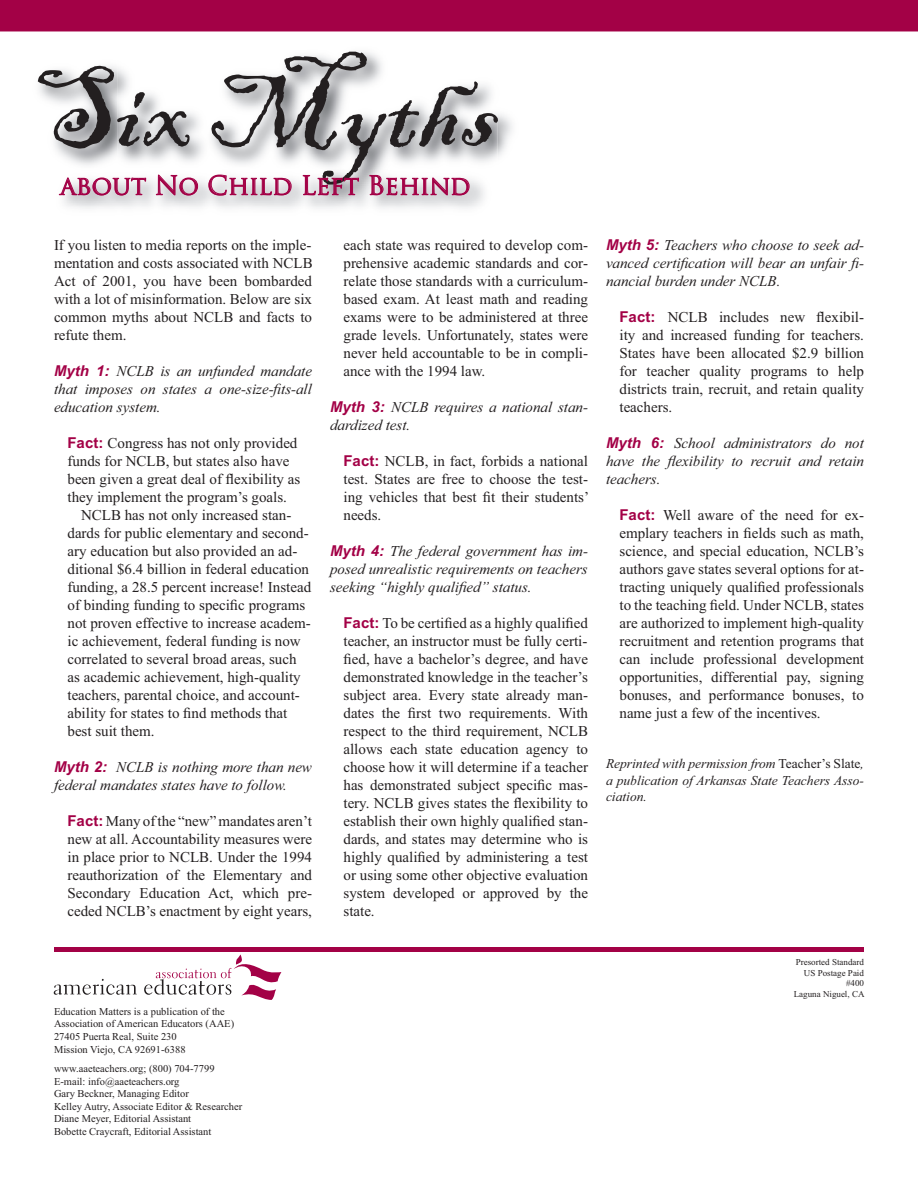
<style>
.page{position:relative;width:918px;height:1188px;background:#fff}
.page>*{position:absolute;margin:0;border:0;box-sizing:border-box;transform-origin:0 0}
.t1{font:111px "Blackadder ITC";color:#231f20}
.t2{font:25.5px "Trajan Pro";color:#a30146}
.t3{font:15px/18px "Times New Roman";color:#231f20;text-align:justify}
.t4{font:italic 15px/18px "Times New Roman";color:#231f20;text-align:justify}
.t5{font:italic 13.5px/16.2px "Times New Roman";color:#231f20;text-align:justify}
.t6{font:10.5px/12.6px "Times New Roman";color:#231f20}
.t7{font:9px/10.8px "Times New Roman";color:#231f20;text-align:right}
.s1{font-size:118.5px}
.s2{font-family:"Arial";font-weight:700;color:#a30146}
.s3{font-style:normal}
</style>
<div class="page">
<img style="left:39px;top:66px;width:473px;height:99px">
<img style="left:117px;top:52px;width:381px;height:118px">
<img style="left:58px;top:177px;width:426px;height:32px">
<img style="left:117px;top:170px;width:367px;height:15px">
<svg style="left:59px;top:178px;width:87px;height:17px"></svg>
<svg style="left:156px;top:175px;width:42px;height:20px"></svg>
<svg style="left:209px;top:175px;width:83px;height:20px"></svg>
<svg style="left:303px;top:175px;width:56px;height:20px"></svg>
<svg style="left:369px;top:175px;width:100px;height:34px"></svg>
<div style="left:0;top:0;width:918px;height:31px;background:#a30146"></div>
<svg style="left:54px;top:979px;width:83px;height:16px"></svg>
<svg style="left:144px;top:954px;width:137px;height:46px"></svg>
<div style="left:54px;top:947px;width:810px;height:5px;background:#a30146"></div>
<h1 class="t1" style="left:32px;top:45px;width:466px"><span class="s1">S</span>ix Myths</h1>
<h2 class="t2" style="left:60px;top:169px;width:412px">about No Child Left Behind</h2>
<p class="t3" style="left:54px;top:235px;width:260px">If you listen to media reports on the imple&shy;mentation and costs associated with NCLB Act of 2001, you have been bombarded with a lot of misinformation. Below are six common myths about NCLB and facts to refute them.</p>
<p class="t4" style="left:54px;top:361px;width:260px"><span class="s2">Myth 1:</span> NCLB is an unfunded mandate that imposes on states a one-size-fits-all education system.</p>
<p class="t3" style="left:68px;top:433px;width:231px"><span class="s2">Fact:</span> Congress has not only provided</p>
<p class="t3" style="left:68px;top:451px;width:224px">funds for NCLB, but states also have</p>
<p class="t3" style="left:68px;top:469px;width:234px">been given a great deal of flexibility as</p>
<p class="t3" style="left:68px;top:487px;width:221px">they implement the program’s goals.</p>
<p class="t3" style="left:81px;top:505px;width:212px">NCLB has not only increased stan-</p>
<p class="t3" style="left:68px;top:523px;width:243px">dards for public elementary and second-</p>
<p class="t3" style="left:68px;top:541px;width:231px">ary education but also provided an ad-</p>
<p class="t3" style="left:68px;top:559px;width:243px">ditional $6.4 billion in federal education</p>
<p class="t3" style="left:68px;top:577px;width:245px">funding, a 28.5 percent increase! Instead</p>
<p class="t3" style="left:68px;top:595px;width:239px">of binding funding to specific programs</p>
<p class="t3" style="left:68px;top:613px;width:245px">not proven effective to increase academ-</p>
<p class="t3" style="left:68px;top:631px;width:235px">ic achievement, federal funding is now</p>
<p class="t3" style="left:68px;top:649px;width:231px">correlated to several broad areas, such</p>
<p class="t3" style="left:68px;top:667px;width:235px">as academic achievement, high-quality</p>
<p class="t3" style="left:68px;top:685px;width:234px">teachers, parental choice, and account-</p>
<p class="t3" style="left:68px;top:703px;width:221px">ability for states to find methods that</p>
<p class="t3" style="left:68px;top:721px;width:89px">best suit them.</p>
<p class="t4" style="left:54px;top:757px;width:260px"><span class="s2">Myth 2:</span> NCLB is nothing more than new federal mandates states have to follow.</p>
<p class="t3" style="left:68px;top:811px;width:246px"><span class="s2">Fact:</span> Many of the “new” mandates aren’t new at all. Accountability measures were in place prior to NCLB. Under the 1994 reauthorization of the Elementary and Secondary Education Act, which pre&shy;ceded NCLB’s enactment by eight years,</p>
<p class="t3" style="left:344px;top:235px;width:246px">each state was required to develop com&shy;prehensive academic standards and cor&shy;relate those standards with a curriculum&shy;based exam. At least math and reading exams were to be administered at three grade levels. Unfortunately, states were never held accountable to be in compli&shy;ance with the 1994 law.</p>
<p class="t4" style="left:330px;top:397px;width:260px"><span class="s2">Myth 3:</span> NCLB requires a national stan&shy;dardized test.</p>
<p class="t3" style="left:344px;top:451px;width:247px"><span class="s2">Fact:</span> NCLB, in fact, forbids a national test. States are free to choose the test&shy;ing vehicles that best fit their students’ needs.</p>
<p class="t4" style="left:330px;top:541px;width:259px"><span class="s2">Myth 4:</span> The federal government has im&shy;posed unrealistic requirements on teachers seeking “highly qualified” status.</p>
<p class="t3" style="left:344px;top:613px;width:246px"><span class="s2">Fact:</span> To be certified as a highly qualified teacher, an instructor must be fully certi&shy;fied, have a bachelor’s degree, and have demonstrated knowledge in the teacher’s subject area. Every state already man&shy;dates the first two requirements. With respect to the third requirement, NCLB allows each state education agency to choose how it will determine if a teacher has demonstrated subject specific mas&shy;tery. NCLB gives states the flexibility to establish their own highly qualified stan&shy;dards, and states may determine who is highly qualified by administering a test or using some other objective evaluation system developed or approved by the state.</p>
<p class="t6" style="left:54px;top:1005px;width:182px">Education Matters is a publication of the Association of American Educators (AAE)<br>27405 Puerta Real, Suite 230<br>Mission Viejo, CA 92691-6388</p>
<p class="t6" style="left:54px;top:1062px;width:190px">www.aaeteachers.org; (800) 704-7799<br>E-mail: info@aaeteachers.org<br>Gary Beckner, Managing Editor<br>Kelley Autry, Associate Editor &amp; Researcher Diane Meyer, Editorial Assistant<br>Bobette Craycraft, Editorial Assistant</p>
<p class="t4" style="left:606px;top:236px;width:259px"><span class="s2">Myth 5:</span> Teachers who choose to seek ad&shy;vanced certification will bear an unfair fi&shy;nancial burden under NCLB.</p>
<p class="t3" style="left:620px;top:308px;width:246px"><span class="s2">Fact:</span> NCLB includes new flexibil&shy;ity and increased funding for teachers.<br>States have been allocated $2.9 billion for teacher quality programs to help districts train, recruit, and retain quality teachers.</p>
<p class="t4" style="left:606px;top:434px;width:260px"><span class="s2">Myth 6:</span> School administrators do not have the flexibility to recruit and retain teachers.</p>
<p class="t3" style="left:620px;top:506px;width:246px"><span class="s2">Fact:</span> Well aware of the need for ex&shy;emplary teachers in fields such as math, science, and special education, NCLB’s authors gave states several options for at&shy;tracting uniquely qualified professionals to the teaching field. Under NCLB, states are authorized to implement high-quality recruitment and retention programs that can include professional development opportunities, differential pay, signing bonuses, and performance bonuses, to name just a few of the incentives.</p>
<p class="t5" style="left:606px;top:756px;width:259px">Reprinted with permission from <span class="s3">Teacher’s Slate</span>, a publication of Arkansas State Teachers Asso&shy;ciation.</p>
<p class="t7" style="left:794px;top:956px;width:72px">Presorted Standard<br>US Postage Paid #400<br>Laguna Niguel, CA</p>
</div>
